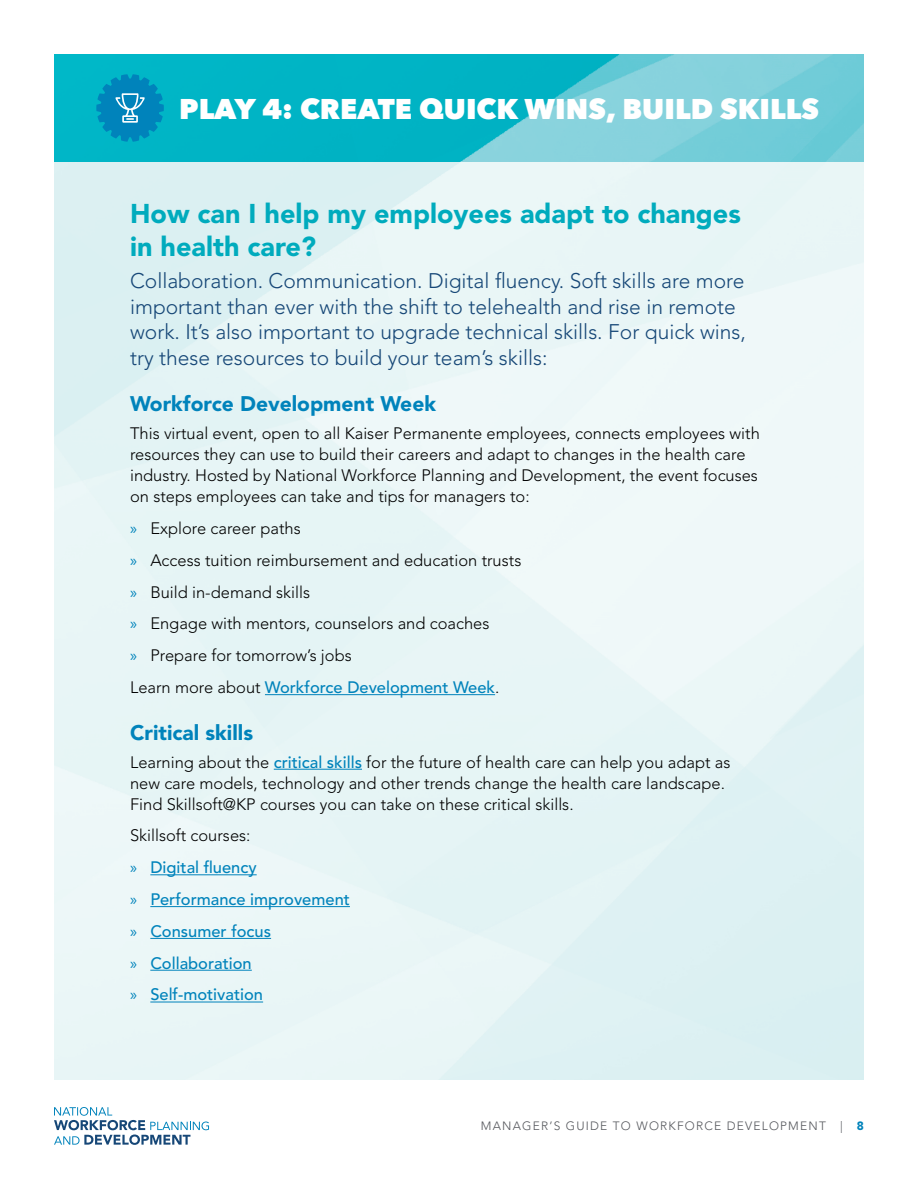
<style>
.page{position:relative;width:918px;height:1188px;background:#fff}
.page>*{position:absolute;margin:0;border:0;box-sizing:border-box;transform-origin:0 0}
.t1{font:800 28.5px "Avenir Next";color:#fff}
.t2{font:900 27px/33px "Avenir LT Std";color:#00abbd}
.t3{font:300 21px/25.5px "Avenir LT Std";color:#164777}
.t4{font:900 21px "Avenir LT Std";color:#0083bb}
.t5{font:300 16.5px/21px "Avenir LT Std";color:#000}
.t6{font:500 16.5px/31.8px "Avenir LT Std";color:#0083bb}
.t7{font:300 12px "Avenir LT Std";letter-spacing:.1em;color:#54565b}
.s1{font-family:"Myriad Pro";font-weight:400;color:#0083bb}
.s2{font-weight:500;color:#0083bb}
.s3{font-weight:300;color:#000}
.s4{font-family:"Myriad Pro";font-weight:400}
.s5{font-weight:900;color:#0083bb}
</style>
<div class="page">
<svg style="left:54px;top:1107px;width:155px;height:38px"></svg>
<img style="left:54px;top:54px;width:810px;height:108px">
<svg style="left:96px;top:74px;width:68px;height:68px;background:#0d98c1"></svg>
<hr style="left:265px;top:694px;width:230px;height:1px;background:#0083bb">
<hr style="left:274px;top:769px;width:88px;height:1px;background:#0083bb">
<hr style="left:150px;top:874px;width:107px;height:1px;background:#0083bb">
<hr style="left:150px;top:906px;width:200px;height:1px;background:#0083bb">
<hr style="left:150px;top:938px;width:121px;height:1px;background:#0083bb">
<hr style="left:150px;top:970px;width:102px;height:1px;background:#0083bb">
<hr style="left:150px;top:1002px;width:113px;height:1px;background:#0083bb">
<h1 class="t1" style="left:179px;top:92px;width:641px">PLAY 4: CREATE QUICK WINS, BUILD SKILLS</h1>
<h2 class="t2" style="left:130px;top:197px;width:612px">How can I help my employees adapt to changes in health care?</h2>
<p class="t3" style="left:130px;top:268px;width:617px">Collaboration. Communication. Digital fluency. Soft skills are more important than ever with the shift to telehealth and rise in remote work. It’s also important to upgrade technical skills. For quick wins, try these resources to build your team’s skills:</p>
<p class="t4" style="left:130px;top:391px;width:308px">Workforce Development Week</p>
<p class="t5" style="left:130px;top:423px;width:631px">This virtual event, open to all Kaiser Permanente employees, connects employees with resources they can use to build their careers and adapt to changes in the health care industry. Hosted by National Workforce Planning and Development, the event focuses on steps employees can take and tips for managers to:</p>
<p class="t5" style="left:130px;top:512px;width:393px;line-height:31.8px"><span class="s1">»</span> Explore career paths<br><span class="s1">»</span> Access tuition reimbursement and education trusts <span class="s1">»</span> Build in-demand skills<br><span class="s1">»</span> Engage with mentors, counselors and coaches<br><span class="s1">»</span> Prepare for tomorrow’s jobs<br>Learn more about <span class="s2">Workforce Development Week</span>.</p>
<p class="t4" style="left:130px;top:720px;width:124px">Critical skills</p>
<p class="t5" style="left:130px;top:751px;width:602px">Learning about the <span class="s2">critical skills</span> for the future of health care can help you adapt as new care models, technology and other trends change the health care landscape.<br>Find Skillsoft@KP courses you can take on these critical skills.</p>
<p class="t6" style="left:130px;top:820px;width:221px"><span class="s3">Skillsoft courses:<br></span><span class="s4">»</span> Digital fluency<br><span class="s4">»</span> Performance improvement <span class="s4">»</span> Consumer focus<br><span class="s4">»</span> Collaboration<br><span class="s4">»</span> Self-motivation</p>
<p class="t7" style="left:481px;top:1119px;width:385px">MANAGER’S GUIDE TO WORKFORCE DEVELOPMENT | <span class="s5">8</span></p>
</div>
